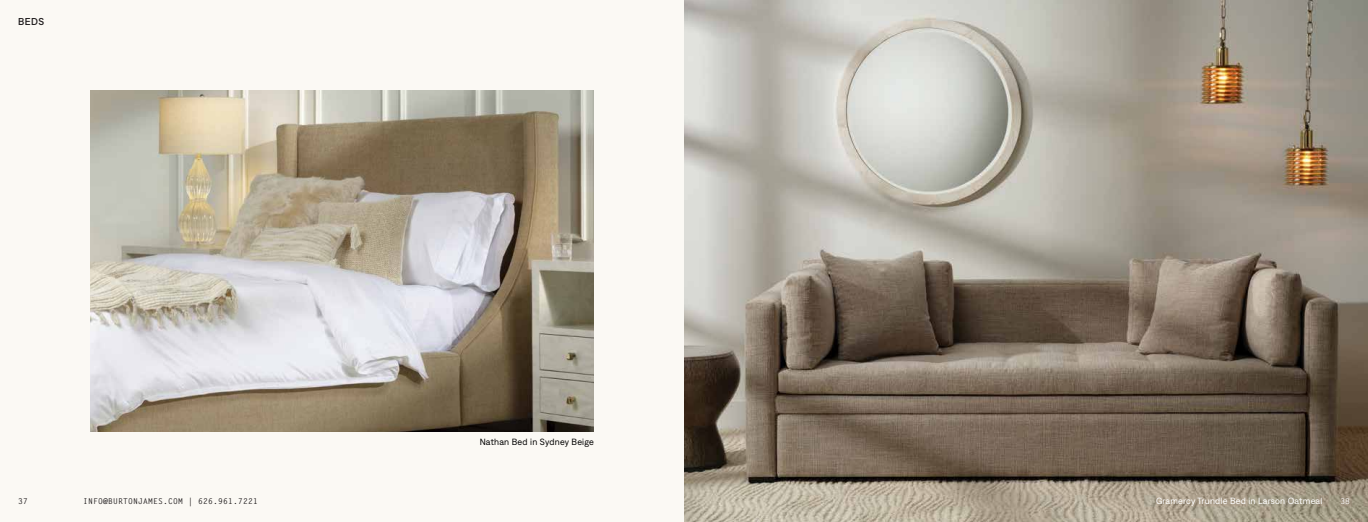
<style>
.page{position:relative;width:1368px;height:522px;background:#fff}
.page>*{position:absolute;margin:0;border:0;box-sizing:border-box;transform-origin:0 0}
.t1{font:500 10px "Denim INK";color:#221f20}
.t2{font:9px "Denim";letter-spacing:.025em;color:#fff}
.t3{font:9px "Denim";letter-spacing:.025em;color:#000}
.t4{font:700 8px "Letter Gothic Std";letter-spacing:.025em;color:#221f20}
.t5{font:700 8px "Letter Gothic Std";color:#fff}
</style>
<div class="page">
<div style="left:0;top:0;width:684px;height:522px;background:#fbf9f4"></div>
<img style="left:684px;top:0;width:684px;height:522px">
<img style="left:90px;top:90px;width:504px;height:342px">
<p class="t1" style="left:18px;top:15px;width:28px">beds</p>
<p class="t3" style="left:480px;top:435px;width:116px">Nathan Bed in Sydney Beige</p>
<p class="t4" style="left:18px;top:496px;width:11px">37</p>
<p class="t4" style="left:83px;top:496px;width:176px">INFO@BURTONJAMES.COM | 626.961.7221</p>
<p class="t2" style="left:1156px;top:494px;width:168px">Gramercy Trundle Bed in Larson Oatmeal</p>
<p class="t5" style="left:1340px;top:496px;width:11px">38</p>
</div>
